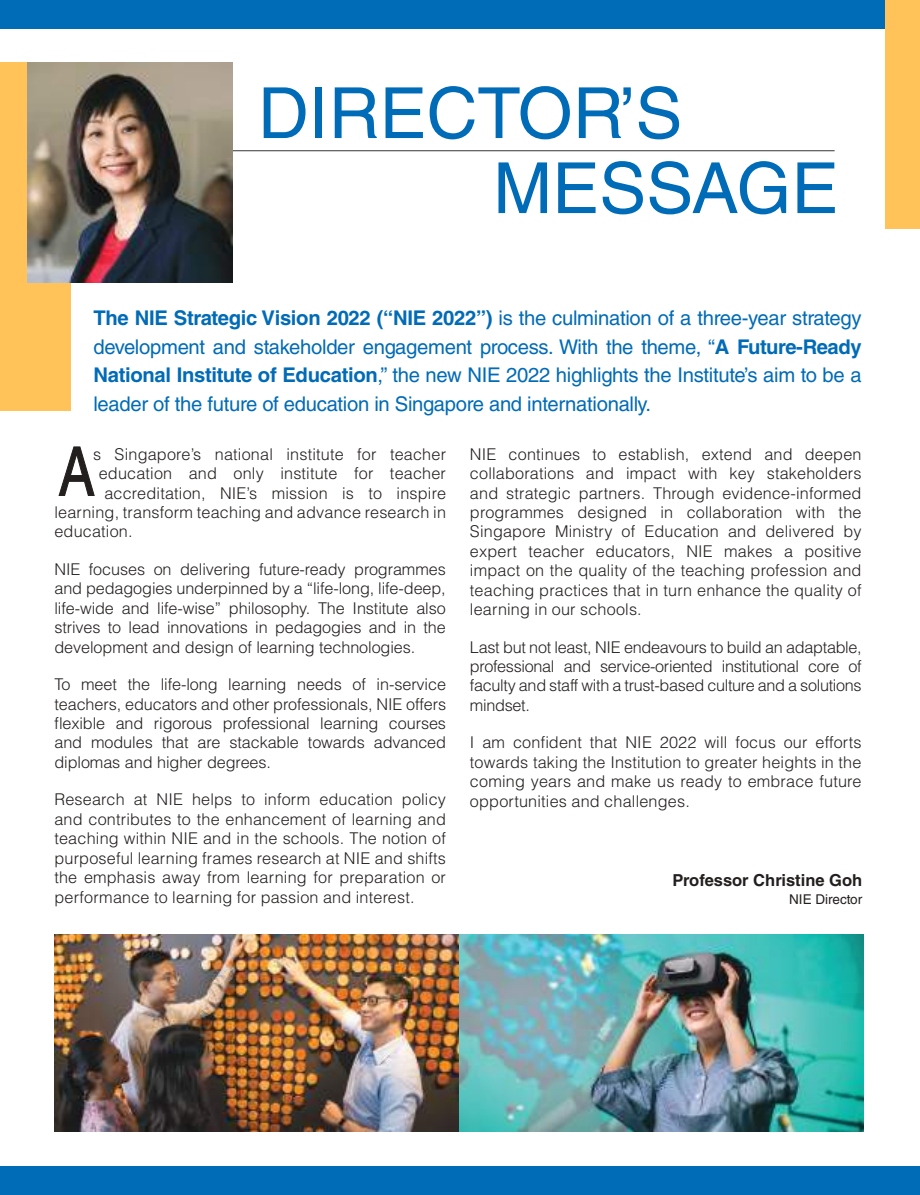
<style>
.page{position:relative;width:920px;height:1195px;background:#fff}
.page>*{position:absolute;margin:0;border:0;box-sizing:border-box;transform-origin:0 0}
.t1{font:70.5px/75px "Helvetica LT Std";color:#006bb7}
.t2{font:20.25px/28.5px "Helvetica LT Std";letter-spacing:-.015em;color:#006bb7;text-align:justify}
.t3{font:700 16.5px "Helvetica LT Std";color:#241f1f}
.t4{font:300 16.2px/19.5px "Helvetica LT Std";letter-spacing:.01em;color:#241f1f;text-align:justify}
.t5{font:13.5px "Helvetica LT Std";color:#241f1f}
.s1{font-weight:700}
</style>
<div class="page">
<div style="left:0;top:62px;width:71px;height:348px;background:#ffc35a"></div>
<hr style="left:222px;top:150px;width:612px;height:1px;background:#4e4b4c">
<img style="left:28px;top:62px;width:204px;height:220px">
<img style="left:458px;top:934px;width:404px;height:197px">
<img style="left:55px;top:934px;width:403px;height:197px">
<svg style="left:58px;top:446px;width:37px;height:50px"></svg>
<div style="left:0;top:0;width:918px;height:29px;background:#006bb7"></div>
<div style="left:0;top:1166px;width:918px;height:29px;background:#006bb7"></div>
<div style="left:884px;top:0;width:35px;height:228px;background:#ffc35a"></div>
<h1 class="t1" style="left:493px;top:76px;width:346px;text-indent:-235px">DIRECTOR’S<br>MESSAGE</h1>
<p class="t2" style="left:93px;top:304px;width:769px"><span class="s1">The NIE Strategic Vision 2022 (“NIE 2022”)</span> is the culmination of a three-year strategy development and stakeholder engagement process. With the theme, “<span class="s1">A Future-Ready National Institute of Education</span>,” the new NIE 2022 highlights the Institute’s aim to be a leader of the future of education in Singapore and internationally.</p>
<p class="t4" style="left:93px;top:444px;width:354px">s Singapore’s national institute for teacher</p>
<p class="t4" style="left:99px;top:463px;width:349px">education and only institute for teacher</p>
<p class="t4" style="left:104px;top:483px;width:343px">accreditation, NIE’s mission is to inspire</p>
<p class="t4" style="left:54px;top:502px;width:393px">learning, transform teaching and advance research in</p>
<p class="t4" style="left:54px;top:522px;width:80px">education.</p>
<p class="t4" style="left:54px;top:559px;width:393px">NIE focuses on delivering future-ready programmes and pedagogies underpinned by a “life-long, life-deep, life-wide and life-wise” philosophy. The Institute also strives to lead innovations in pedagogies and in the development and design of learning technologies.</p>
<p class="t4" style="left:54px;top:674px;width:393px">To meet the life-long learning needs of in-service teachers, educators and other professionals, NIE offers flexible and rigorous professional learning courses and modules that are stackable towards advanced diplomas and higher degrees.</p>
<p class="t4" style="left:54px;top:790px;width:393px">Research at NIE helps to inform education policy and contributes to the enhancement of learning and teaching within NIE and in the schools. The notion of purposeful learning frames research at NIE and shifts the emphasis away from learning for preparation or performance to learning for passion and interest.</p>
<p class="t4" style="left:470px;top:444px;width:393px">NIE continues to establish, extend and deepen collaborations and impact with key stakeholders and strategic partners. Through evidence-informed programmes designed in collaboration with the Singapore Ministry of Education and delivered by expert teacher educators, NIE makes a positive impact on the quality of the teaching profession and teaching practices that in turn enhance the quality of learning in our schools.</p>
<p class="t4" style="left:470px;top:637px;width:393px">Last but not least, NIE endeavours to build an adaptable, professional and service-oriented institutional core of faculty and staff with a trust-based culture and a solutions mindset.</p>
<p class="t4" style="left:470px;top:733px;width:393px">I am confident that NIE 2022 will focus our efforts towards taking the Institution to greater heights in the coming years and make us ready to embrace future opportunities and challenges.</p>
<p class="t3" style="left:672px;top:870px;width:191px">Professor Christine Goh</p>
<p class="t5" style="left:789px;top:891px;width:74px">NIE Director</p>
</div>
